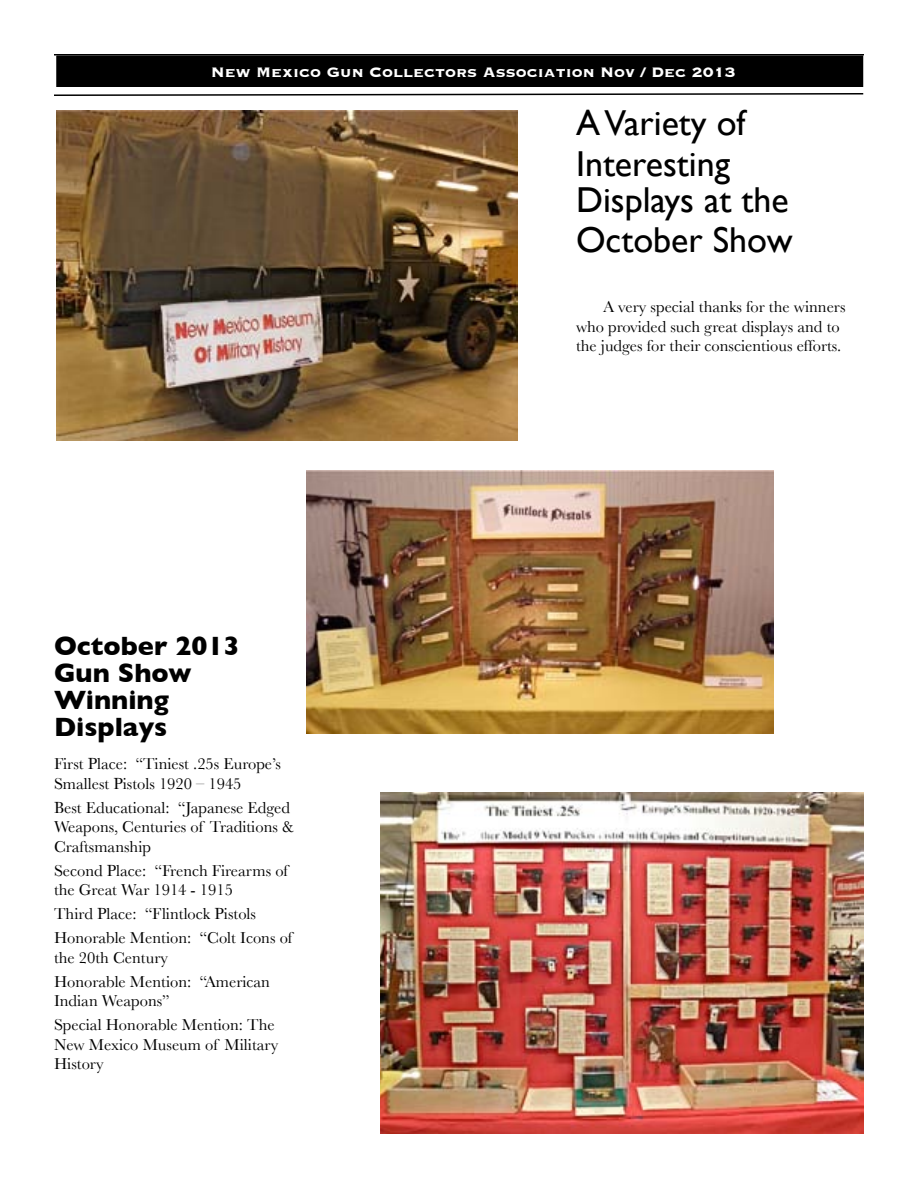
<style>
.page{position:relative;width:918px;height:1188px;background:#fff}
.page>*{position:absolute;margin:0;border:0;box-sizing:border-box;transform-origin:0 0}
.t1{font:36px/40.5px "Gill Sans";color:#000}
.t2{font:700 27px/27px "Gill Sans";color:#000}
.t3{font:700 18px "Copperplate";color:#fff}
.t4{font:16.5px/19.5px "Baskerville";color:#000}
</style>
<div class="page">
<div style="left:56px;top:55px;width:808px;height:33px;background:#000"></div>
<div style="left:55px;top:54px;width:810px;height:34px;border:2px solid #fff"></div>
<hr style="left:54px;top:54px;width:810px;height:2px;background:#000">
<svg style="left:54px;top:93px;width:810px;height:3px"></svg>
<img style="left:380px;top:792px;width:483px;height:342px">
<img style="left:56px;top:110px;width:461px;height:331px">
<img style="left:306px;top:470px;width:468px;height:264px">
<p class="t3" style="left:211px;top:60px;width:526px">New Mexico Gun Collectors Association Nov / Dec 2013</p>
<h1 class="t1" style="left:576px;top:102px;width:171px">A Variety of<br>Interesting</h1>
<h1 class="t1" style="left:576px;top:179px;width:218px">Displays at the<br>October Show</h1>
<h2 class="t2" style="left:54px;top:632px;width:187px">October 2013<br>Gun Show<br>Winning<br>Displays</h2>
<p class="t4" style="left:54px;top:754px;width:229px">First Place: “Tiniest .25s Europe’s<br>Smallest Pistols 1920 – 1945</p>
<p class="t4" style="left:54px;top:798px;width:241px">Best Educational: “Japanese Edged<br>Weapons, Centuries of Traditions &amp;<br>Craftsmanship</p>
<p class="t4" style="left:54px;top:861px;width:236px">Second Place: “French Firearms of the Great War 1914 - 1915</p>
<p class="t4" style="left:54px;top:902px;width:240px;line-height:24px">Third Place: “Flintlock Pistols<br>Honorable Mention: “Colt Icons of</p>
<p class="t4" style="left:54px;top:945px;width:218px;line-height:24px">the 20th Century<br>Honorable Mention: “American</p>
<p class="t4" style="left:54px;top:989px;width:222px;line-height:24px">Indian Weapons”<br>Special Honorable Mention: The</p>
<p class="t4" style="left:54px;top:1035px;width:226px">New Mexico Museum of Military<br>History</p>
<p class="t4" style="left:576px;top:297px;width:271px;text-indent:27px">A very special thanks for the winners who provided such great displays and to the judges for their conscientious efforts.</p>
</div>
